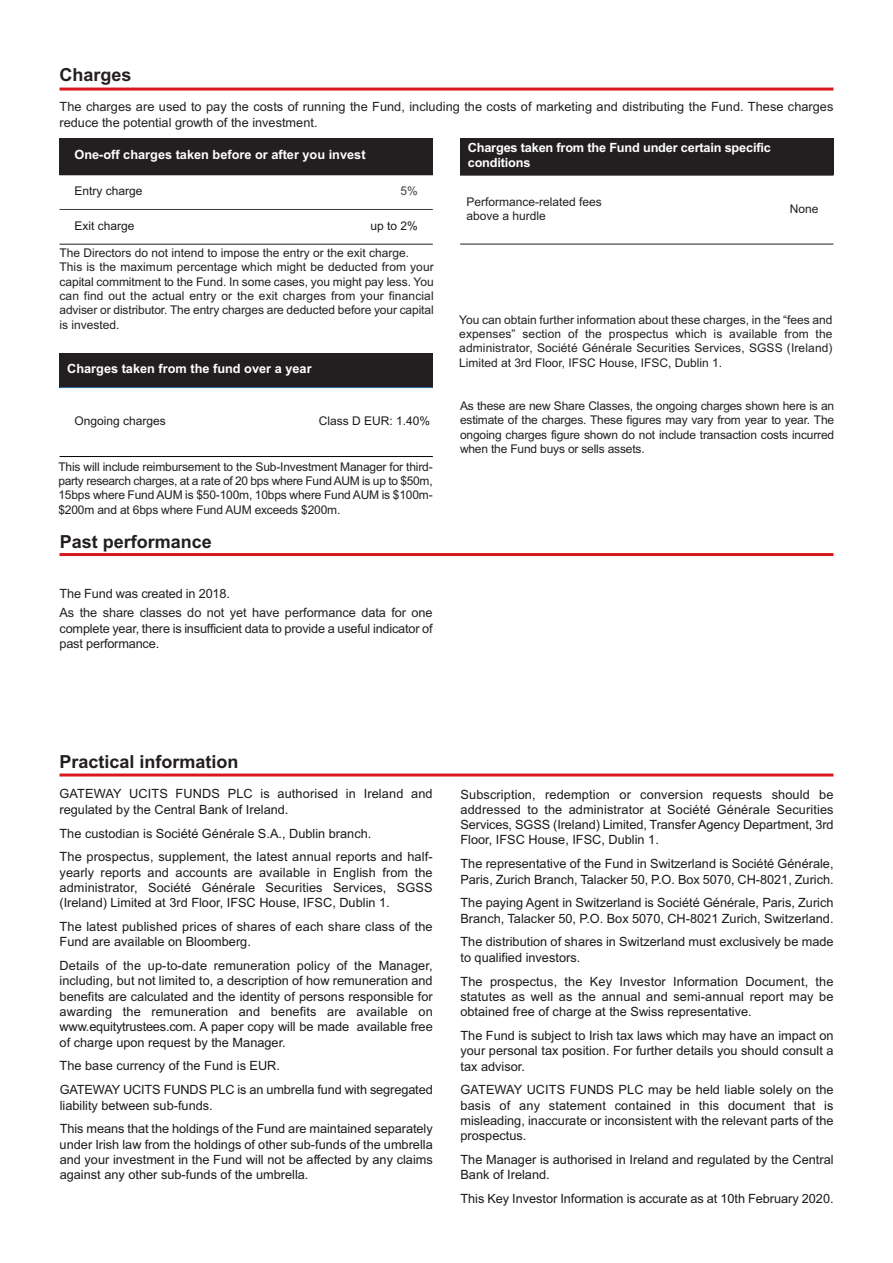
<style>
.page{position:relative;width:893px;height:1263px;background:#fff}
.page>*{position:absolute;margin:0;border:0;box-sizing:border-box;transform-origin:0 0}
.t1{font:700 18px "Arial";color:#231f20}
.t2{font:12.75px/15.3px "Arial";color:#1a1a1a}
.t3{font:12.75px/15.3px "Arial";letter-spacing:-.005em;color:#231f20}
.t4{font:700 12.75px/15.3px "Arial";color:#fff}
.t5{font:12px/14.4px "Arial";color:#231f20;text-align:justify}
.t6{font:12px "Arial";color:#1a1a1a}
.t7{font:12px "Arial";color:#3e3e3f}
</style>
<div class="page">
<div style="left:60px;top:138px;width:373px;height:37px;background:#231f20"></div>
<hr style="left:60px;top:209px;width:373px;height:1px;background:#3e3e3f">
<hr style="left:60px;top:244px;width:373px;height:1px;background:#231f20">
<div style="left:460px;top:138px;width:373px;height:37px;background:#231f20"></div>
<hr style="left:460px;top:175px;width:373px;height:1px;background:#231f20">
<hr style="left:460px;top:244px;width:373px;height:1px;background:#231f20">
<hr style="left:60px;top:88px;width:773px;height:3px;background:#d8171f">
<hr style="left:60px;top:553px;width:773px;height:3px;background:#d8171f">
<div style="left:60px;top:353px;width:373px;height:35px;background:#231f20"></div>
<hr style="left:60px;top:387px;width:373px;height:1px;background:#3776a8">
<hr style="left:60px;top:456px;width:373px;height:1px;background:#000">
<hr style="left:60px;top:773px;width:773px;height:3px;background:#d8171f">
<h1 class="t1" style="left:60px;top:64px;width:74px">Charges</h1>
<p class="t3" style="left:60px;top:99px;width:775px">The charges are used to pay the costs of running the Fund, including the costs of marketing and distributing the Fund. These charges reduce the potential growth of the investment.</p>
<p class="t4" style="left:74px;top:147px;width:293px">One-off charges taken before or after you invest</p>
<p class="t6" style="left:74px;top:184px;width:70px">Entry charge</p>
<p class="t7" style="left:401px;top:184px;width:19px">5%</p>
<p class="t6" style="left:74px;top:219px;width:62px">Exit charge</p>
<p class="t6" style="left:371px;top:219px;width:49px">up to 2%</p>
<p class="t4" style="left:468px;top:140px;width:305px">Charges taken from the Fund under certain specific conditions</p>
<p class="t5" style="left:466px;top:194px;width:137px">Performance-related fees above a hurdle</p>
<p class="t5" style="left:790px;top:201px;width:30px">None</p>
<p class="t5" style="left:60px;top:245px;width:376px;text-align:left">The Directors do not intend to impose the entry or the exit charge.<br>This is the maximum percentage which might be deducted from your capital commitment to the Fund. In some cases, you might pay less. You can find out the actual entry or the exit charges from your financial adviser or distributor. The entry charges are deducted before your capital is invested.</p>
<p class="t4" style="left:67px;top:361px;width:246px">Charges taken from the fund over a year</p>
<p class="t6" style="left:74px;top:414px;width:93px">Ongoing charges</p>
<p class="t6" style="left:319px;top:414px;width:113px">Class D EUR: 1.40%</p>
<p class="t5" style="left:58px;top:459px;width:376px">This will include reimbursement to the Sub-Investment Manager for third&shy;party research charges, at a rate of 20 bps where Fund AUM is up to $50m, 15bps where Fund AUM is $50-100m, 10bps where Fund AUM is $100m-$200m and at 6bps where Fund AUM exceeds $200m.</p>
<h1 class="t1" style="left:60px;top:531px;width:154px">Past performance</h1>
<p class="t3" style="left:60px;top:584px;width:375px;line-height:19.5px">The Fund was created in 2018.<br>As the share classes do not yet have performance data for one</p>
<p class="t3" style="left:60px;top:621px;width:375px">complete year, there is insufficient data to provide a useful indicator of past performance.</p>
<p class="t5" style="left:459px;top:312px;width:375px">You can obtain further information about these charges, in the “fees and expenses” section of the prospectus which is available from the administrator, Société Générale Securities Services, SGSS (Ireland)<br>Limited at 3rd Floor, IFSC House, IFSC, Dublin 1.</p>
<p class="t5" style="left:460px;top:398px;width:376px">As these are new Share Classes, the ongoing charges shown here is an estimate of the charges. These figures may vary from year to year. The ongoing charges figure shown do not include transaction costs incurred when the Fund buys or sells assets.</p>
<h1 class="t1" style="left:60px;top:751px;width:181px">Practical information</h1>
<p class="t2" style="left:60px;top:786px;width:375px">GATEWAY UCITS FUNDS PLC is authorised in Ireland and regulated by the Central Bank of Ireland.</p>
<p class="t2" style="left:60px;top:821px;width:375px;line-height:23.9px">The custodian is Société Générale S.A., Dublin branch.<br>The prospectus, supplement, the latest annual reports and half-</p>
<p class="t2" style="left:60px;top:864px;width:375px;text-align:justify">yearly reports and accounts are available in English from the administrator, Société Générale Securities Services, SGSS (Ireland) Limited at 3rd Floor, IFSC House, IFSC, Dublin 1.</p>
<p class="t2" style="left:60px;top:919px;width:375px">The latest published prices of shares of each share class of the<br>Fund are available on Bloomberg.</p>
<p class="t2" style="left:60px;top:958px;width:375px;text-align:justify">Details of the up-to-date remuneration policy of the Manager, including, but not limited to, a description of how remuneration and benefits are calculated and the identity of persons responsible for awarding the remuneration and benefits are available on www.equitytrustees.com. A paper copy will be made available free of charge upon request by the Manager.</p>
<p class="t2" style="left:60px;top:1054px;width:375px;line-height:23.9px">The base currency of the Fund is EUR.<br>GATEWAY UCITS FUNDS PLC is an umbrella fund with segregated</p>
<p class="t2" style="left:60px;top:1093px;width:375px;line-height:23.9px">liability between sub-funds.<br>This means that the holdings of the Fund are maintained separately</p>
<p class="t2" style="left:60px;top:1137px;width:375px;text-align:justify">under Irish law from the holdings of other sub-funds of the umbrella and your investment in the Fund will not be affected by any claims against any other sub-funds of the umbrella.</p>
<p class="t2" style="left:460px;top:786px;width:375px;text-align:justify">Subscription, redemption or conversion requests should be addressed to the administrator at Société Générale Securities Services, SGSS (Ireland) Limited, Transfer Agency Department, 3rd Floor, IFSC House, IFSC, Dublin 1.</p>
<p class="t2" style="left:460px;top:856px;width:375px">The representative of the Fund in Switzerland is Société Générale,<br>Paris, Zurich Branch, Talacker 50, P.O. Box 5070, CH-8021, Zurich.</p>
<p class="t2" style="left:460px;top:895px;width:375px">The paying Agent in Switzerland is Société Générale, Paris, Zurich<br>Branch, Talacker 50, P.O. Box 5070, CH-8021 Zurich, Switzerland.</p>
<p class="t2" style="left:460px;top:934px;width:375px">The distribution of shares in Switzerland must exclusively be made to qualified investors.</p>
<p class="t2" style="left:460px;top:973px;width:375px;text-align:justify">The prospectus, the Key Investor Information Document, the statutes as well as the annual and semi-annual report may be obtained free of charge at the Swiss representative.</p>
<p class="t2" style="left:460px;top:1028px;width:375px;text-align:justify">The Fund is subject to Irish tax laws which may have an impact on your personal tax position. For further details you should consult a tax advisor.</p>
<p class="t2" style="left:460px;top:1082px;width:375px;text-align:justify">GATEWAY UCITS FUNDS PLC may be held liable solely on the basis of any statement contained in this document that is misleading, inaccurate or inconsistent with the relevant parts of the prospectus.</p>
<p class="t2" style="left:460px;top:1152px;width:375px">The Manager is authorised in Ireland and regulated by the Central<br>Bank of Ireland.</p>
<p class="t2" style="left:460px;top:1191px;width:375px">This Key Investor Information is accurate as at 10th February 2020.</p>
</div>
